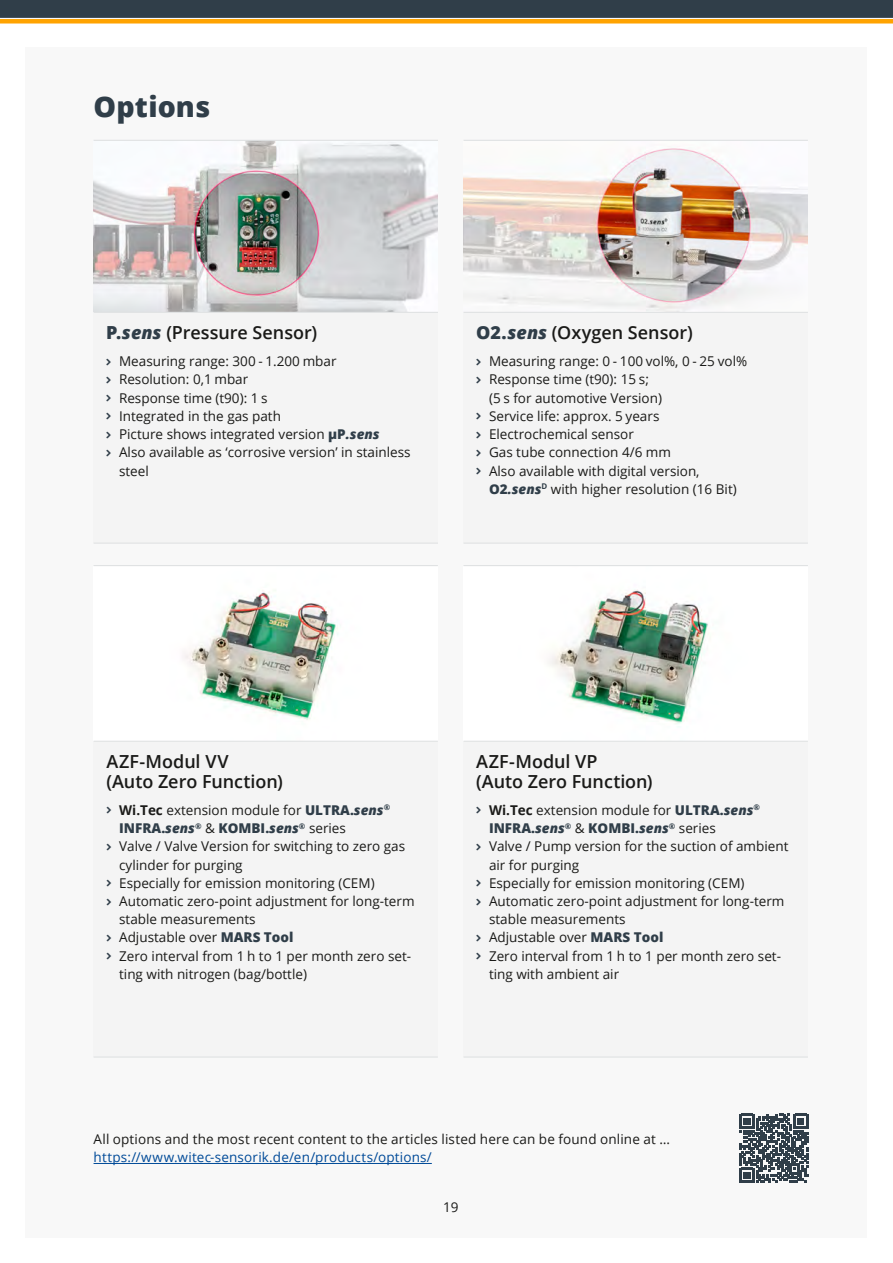
<style>
.page{position:relative;width:893px;height:1263px;background:#fff}
.page>*{position:absolute;margin:0;border:0;box-sizing:border-box;transform-origin:0 0}
.Produktname{font:800 28.5px "Open Sans";letter-spacing:.005em;color:#303e49}
.Kleine_Überschrift__box{font:600 18px/19.8px "Open Sans";color:#1a1a18}
.QR-info__bigger{font:13.5px/18.1px "Open Sans";color:#1a1a18}
.s1{font-weight:800;color:#303e49}
.s2{font-weight:800;font-style:italic;color:#303e49}
.s3{font-weight:700}
.s4{color:#004a98}
</style>
<div class="page">
<div style="left:26px;top:47px;width:841px;height:1190px;background:#f8f8f8"></div>
<hr style="left:94px;top:1163px;width:338px;height:1px;background:#004a98">
<div style="left:0;top:0;width:893px;height:18px;background:#303e49"></div>
<div style="left:0;top:19px;width:893px;height:5px;background:#ffa300"></div>
<hr style="left:0;top:18px;width:893px;height:1px;background:#f9f9f9">
<svg style="left:740px;top:1114px;width:68px;height:68px"></svg>
<div style="left:94px;top:742px;width:344px;height:314px;background:#f4f4f4"></div>
<img style="left:191px;top:592px;width:145px;height:128px">
<hr style="left:94px;top:565px;width:344px;height:1px;background:#e0e2e3">
<hr style="left:94px;top:741px;width:344px;height:1px;background:#e0e2e3">
<hr style="left:94px;top:1056px;width:344px;height:1px;background:#e0e2e3">
<div style="left:463px;top:742px;width:345px;height:314px;background:#f4f4f4"></div>
<img style="left:554px;top:590px;width:154px;height:133px">
<hr style="left:463px;top:565px;width:345px;height:1px;background:#e0e2e3">
<hr style="left:463px;top:741px;width:345px;height:1px;background:#e0e2e3">
<hr style="left:463px;top:1056px;width:345px;height:1px;background:#e0e2e3">
<div style="left:463px;top:313px;width:345px;height:229px;background:#f4f4f4"></div>
<img style="left:463px;top:148px;width:345px;height:164px">
<hr style="left:463px;top:140px;width:345px;height:1px;background:#e0e2e3">
<hr style="left:463px;top:312px;width:345px;height:1px;background:#e0e2e3">
<hr style="left:463px;top:542px;width:345px;height:2px;background:#e0e2e3">
<div style="left:94px;top:313px;width:344px;height:229px;background:#f4f4f4"></div>
<img style="left:94px;top:141px;width:344px;height:171px">
<hr style="left:94px;top:140px;width:344px;height:1px;background:#e0e2e3">
<hr style="left:94px;top:312px;width:344px;height:1px;background:#e0e2e3">
<hr style="left:94px;top:542px;width:344px;height:2px;background:#e0e2e3">
<p class="Produktname" style="left:94px;top:85px;width:118px">Options</p>
<p class="Kleine_Überschrift__box" style="left:106px;top:323px;width:212px"><span class="s1">P.</span><span class="s2">sens</span> (Pressure Sensor)</p>
<p class="QR-info__bigger" style="left:119px;top:352px;width:219px">Measuring range: 300 - 1.200 mbar</p>
<p class="QR-info__bigger" style="left:119px;top:370px;width:131px">Resolution: 0,1 mbar</p>
<p class="QR-info__bigger" style="left:119px;top:388px;width:150px">Response time (t90): 1 s</p>
<p class="QR-info__bigger" style="left:119px;top:406px;width:163px">Integrated in the gas path</p>
<p class="QR-info__bigger" style="left:119px;top:425px;width:262px">Picture shows integrated version <span class="s1">µP</span><span class="s2">.sens</span></p>
<p class="QR-info__bigger" style="left:119px;top:443px;width:293px">Also available as ‘corrosive version’ in stainless steel</p>
<p class="Kleine_Überschrift__box" style="left:476px;top:323px;width:218px"><span class="s1">O2.</span><span class="s2">sens</span> (Oxygen Sensor)</p>
<p class="QR-info__bigger" style="left:489px;top:352px;width:260px">Measuring range: 0 - 100 vol%, 0 - 25 vol%</p>
<p class="QR-info__bigger" style="left:489px;top:370px;width:174px">Response time (t90): 15 s; (5 s for automotive Version)</p>
<p class="QR-info__bigger" style="left:489px;top:406px;width:172px">Service life: approx. 5 years</p>
<p class="QR-info__bigger" style="left:489px;top:425px;width:146px">Electrochemical sensor</p>
<p class="QR-info__bigger" style="left:489px;top:443px;width:184px">Gas tube connection 4/6 mm</p>
<p class="QR-info__bigger" style="left:489px;top:461px;width:249px">Also available with digital version,<br><span class="s1">O2</span><span class="s2">.sens</span><sup>D</sup> with higher resolution (16 Bit)</p>
<p class="Kleine_Überschrift__box" style="left:106px;top:751px;width:178px">AZF-Modul VV<br>(Auto Zero Function)</p>
<p class="QR-info__bigger" style="left:119px;top:800px;width:273px"><span class="s3">Wi.Tec</span> extension module for <span class="s1">ULTRA.</span><span class="s2">sens</span><sup>®<br></sup><span class="s1">INFRA.</span><span class="s2">sens</span><sup>®</sup> &amp; <span class="s1">KOMBI.</span><span class="s2">sens</span><sup>®</sup> series</p>
<p class="QR-info__bigger" style="left:119px;top:837px;width:288px">Valve / Valve Version for switching to zero gas cylinder for purging</p>
<p class="QR-info__bigger" style="left:119px;top:873px;width:257px">Especially for emission monitoring (CEM)</p>
<p class="QR-info__bigger" style="left:119px;top:892px;width:297px">Automatic zero-point adjustment for long-term stable measurements</p>
<p class="QR-info__bigger" style="left:119px;top:928px;width:176px">Adjustable over <span class="s1">MARS Tool</span></p>
<p class="QR-info__bigger" style="left:119px;top:946px;width:293px">Zero interval from 1 h to 1 per month zero set&shy;ting with nitrogen (bag/bottle)</p>
<p class="Kleine_Überschrift__box" style="left:476px;top:751px;width:178px">AZF-Modul VP<br>(Auto Zero Function)</p>
<p class="QR-info__bigger" style="left:489px;top:800px;width:273px"><span class="s3">Wi.Tec</span> extension module for <span class="s1">ULTRA.</span><span class="s2">sens</span><sup>®<br></sup><span class="s1">INFRA.</span><span class="s2">sens</span><sup>®</sup> &amp; <span class="s1">KOMBI.</span><span class="s2">sens</span><sup>®</sup> series</p>
<p class="QR-info__bigger" style="left:489px;top:837px;width:301px">Valve / Pump version for the suction of ambient air for purging</p>
<p class="QR-info__bigger" style="left:489px;top:873px;width:257px">Especially for emission monitoring (CEM)</p>
<p class="QR-info__bigger" style="left:489px;top:892px;width:297px">Automatic zero-point adjustment for long-term stable measurements</p>
<p class="QR-info__bigger" style="left:489px;top:928px;width:176px">Adjustable over <span class="s1">MARS Tool</span></p>
<p class="QR-info__bigger" style="left:489px;top:946px;width:293px">Zero interval from 1 h to 1 per month zero set&shy;ting with ambient air</p>
<p class="QR-info__bigger" style="left:94px;top:1130px;width:578px">All options and the most recent content to the articles listed here can be found online at … <span class="s4">https://www.witec-sensorik.de/en/products/options/</span></p>
<p class="QR-info__bigger" style="left:443px;top:1197px;width:17px">19</p>
</div>
